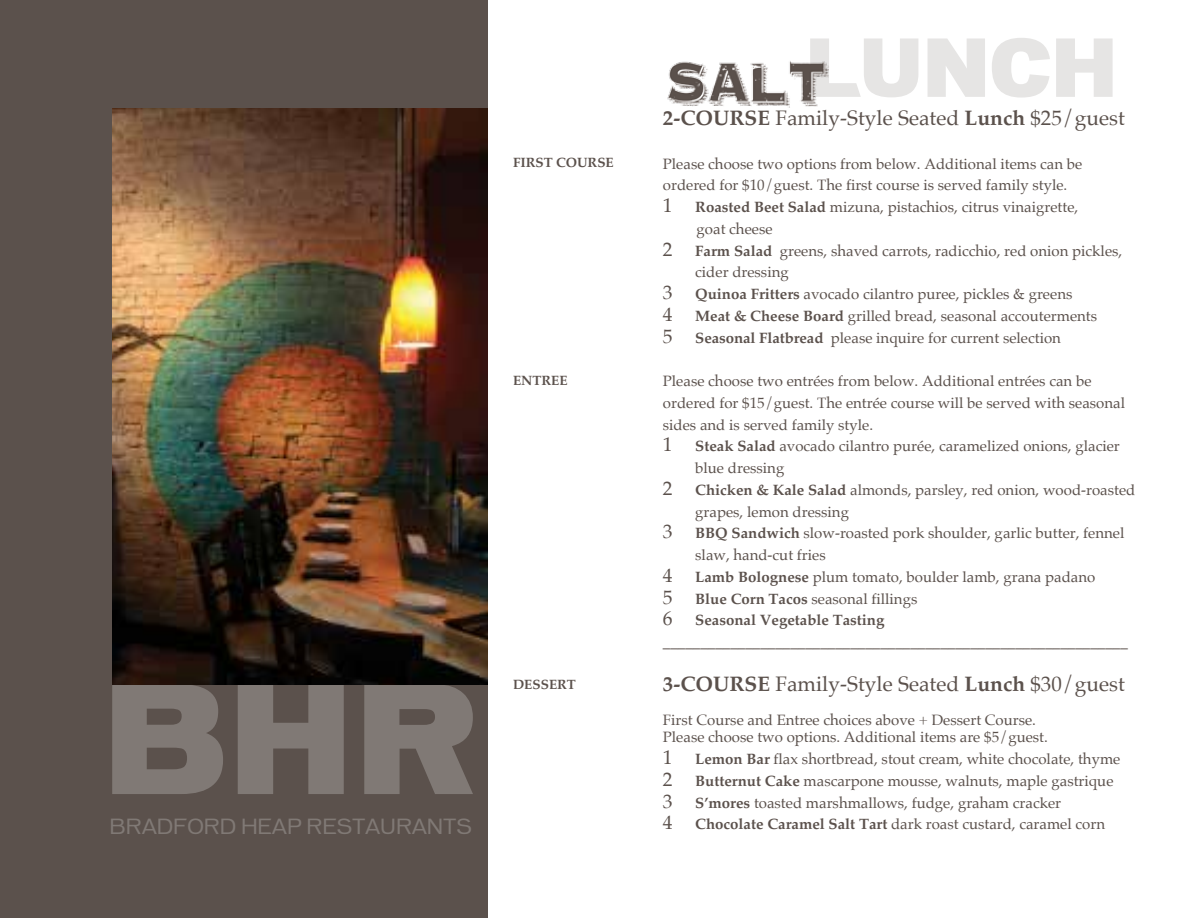
<style>
.page{position:relative;width:1188px;height:918px;background:#fff}
.page>*{position:absolute;margin:0;border:0;box-sizing:border-box;transform-origin:0 0}
.t1{font:142.35px "Vonnes TT Black";color:#807975}
.t2{font:75.75px "Vonnes TT Black";letter-spacing:-.025em;color:#e6e5e4}
.t3{font:21px "Palatino";color:#5b514c}
.t4{font:19.95px "Vonnes TT Book";letter-spacing:-.01em;color:#807975}
.t5{font:15px/21.8px "Palatino";color:#5b514c}
.t6{font:700 15px "Palatino";color:#5b514c}
.t7{font:700 13.5px "Palatino";color:#5b514c}
.s1{font-weight:700}
.s2{font-size:19.5px}
.s3{font-weight:400;font-size:19.5px}
</style>
<div class="page">
<div style="left:0;top:0;width:487px;height:918px;background:#5b514c"></div>
<img style="left:112px;top:109px;width:375px;height:575px">
<img style="left:667px;top:61px;width:162px;height:47px">
<p class="t7" style="left:513px;top:151px;width:102px">FIRST COURSE</p>
<p class="t7" style="left:513px;top:369px;width:56px">ENTREE</p>
<h1 class="t1" style="left:102px;top:655px;width:378px">BHR</h1>
<h3 class="t4" style="left:109px;top:814px;width:364px">BRADFORD HEAP RESTAURANTS</h3>
<p class="t7" style="left:513px;top:673px;width:64px">DESSERT</p>
<h2 class="t2" style="left:805px;top:23px;width:315px">LUNCH</h2>
<h3 class="t3" style="left:663px;top:101px;width:463px"><span class="s1">2-COURSE</span> Family-Style Seated <span class="s1">Lunch</span> $25/guest</h3>
<p class="t5" style="left:663px;top:153px;width:421px">Please choose two options from below. Additional items can be</p>
<p class="t5" style="left:663px;top:174px;width:406px">ordered for $10/guest. The first course is served family style.</p>
<p class="t5" style="left:663px;top:196px;width:417px"><span class="s2">1</span> <span class="s1">Roasted Beet Salad</span> mizuna, pistachios, citrus vinaigrette,</p>
<p class="t5" style="left:697px;top:218px;width:77px">goat cheese</p>
<p class="t5" style="left:663px;top:240px;width:461px"><span class="s2">2</span> <span class="s1">Farm Salad</span> greens, shaved carrots, radicchio, red onion pickles,</p>
<p class="t5" style="left:695px;top:261px;width:95px">cider dressing</p>
<p class="t5" style="left:663px;top:283px;width:411px"><span class="s2">3</span> <span class="s1">Quinoa Fritters</span> avocado cilantro puree, pickles &amp; greens</p>
<p class="t5" style="left:663px;top:305px;width:436px"><span class="s2">4</span> <span class="s1">Meat &amp; Cheese Board</span> grilled bread, seasonal accouterments</p>
<p class="t5" style="left:663px;top:327px;width:400px"><span class="s2">5</span> <span class="s1">Seasonal Flatbread</span> please inquire for current selection</p>
<p class="t5" style="left:663px;top:370px;width:430px">Please choose two entrées from below. Additional entrées can be</p>
<p class="t5" style="left:663px;top:392px;width:464px">ordered for $15/guest. The entrée course will be served with seasonal</p>
<p class="t5" style="left:663px;top:414px;width:212px">sides and is served family style.</p>
<p class="t5" style="left:663px;top:435px;width:458px"><span class="s2">1</span> <span class="s1">Steak Salad</span> avocado cilantro purée, caramelized onions, glacier</p>
<p class="t5" style="left:695px;top:457px;width:91px">blue dressing</p>
<p class="t5" style="left:663px;top:479px;width:474px"><span class="s2">2</span> <span class="s1">Chicken &amp; Kale Salad</span> almonds, parsley, red onion, wood-roasted</p>
<p class="t5" style="left:695px;top:501px;width:155px">grapes, lemon dressing</p>
<p class="t5" style="left:663px;top:522px;width:463px"><span class="s2">3</span> <span class="s1">BBQ Sandwich</span> slow-roasted pork shoulder, garlic butter, fennel</p>
<p class="t5" style="left:695px;top:544px;width:132px">slaw, hand-cut fries</p>
<p class="t5" style="left:663px;top:566px;width:434px"><span class="s2">4</span> <span class="s1">Lamb Bolognese</span> plum tomato, boulder lamb, grana padano</p>
<p class="t5" style="left:663px;top:588px;width:256px"><span class="s2">5</span> <span class="s1">Blue Corn Tacos</span> seasonal fillings</p>
<p class="t6" style="left:663px;top:608px;width:223px"><span class="s3">6</span> Seasonal Vegetable Tasting</p>
<p class="t5" style="left:663px;top:631px;width:466px">______________________________________________________________</p>
<h3 class="t3" style="left:663px;top:666px;width:463px"><span class="s1">3-COURSE</span> Family-Style Seated <span class="s1">Lunch</span> $30/guest</h3>
<p class="t5" style="left:663px;top:711px;width:387px;line-height:17.2px">First Course and Entree choices above + Dessert Course.<br>Please choose two options. Additional items are $5/guest.</p>
<p class="t5" style="left:663px;top:748px;width:459px"><span class="s2">1</span> <span class="s1">Lemon Bar</span> flax shortbread, stout cream, white chocolate, thyme <span class="s2">2</span> <span class="s1">Butternut Cake</span> mascarpone mousse, walnuts, maple gastrique <span class="s2">3</span> <span class="s1">S’mores</span> toasted marshmallows, fudge, graham cracker<br><span class="s2">4</span> <span class="s1">Chocolate Caramel Salt Tart</span> dark roast custard, caramel corn</p>
</div>
